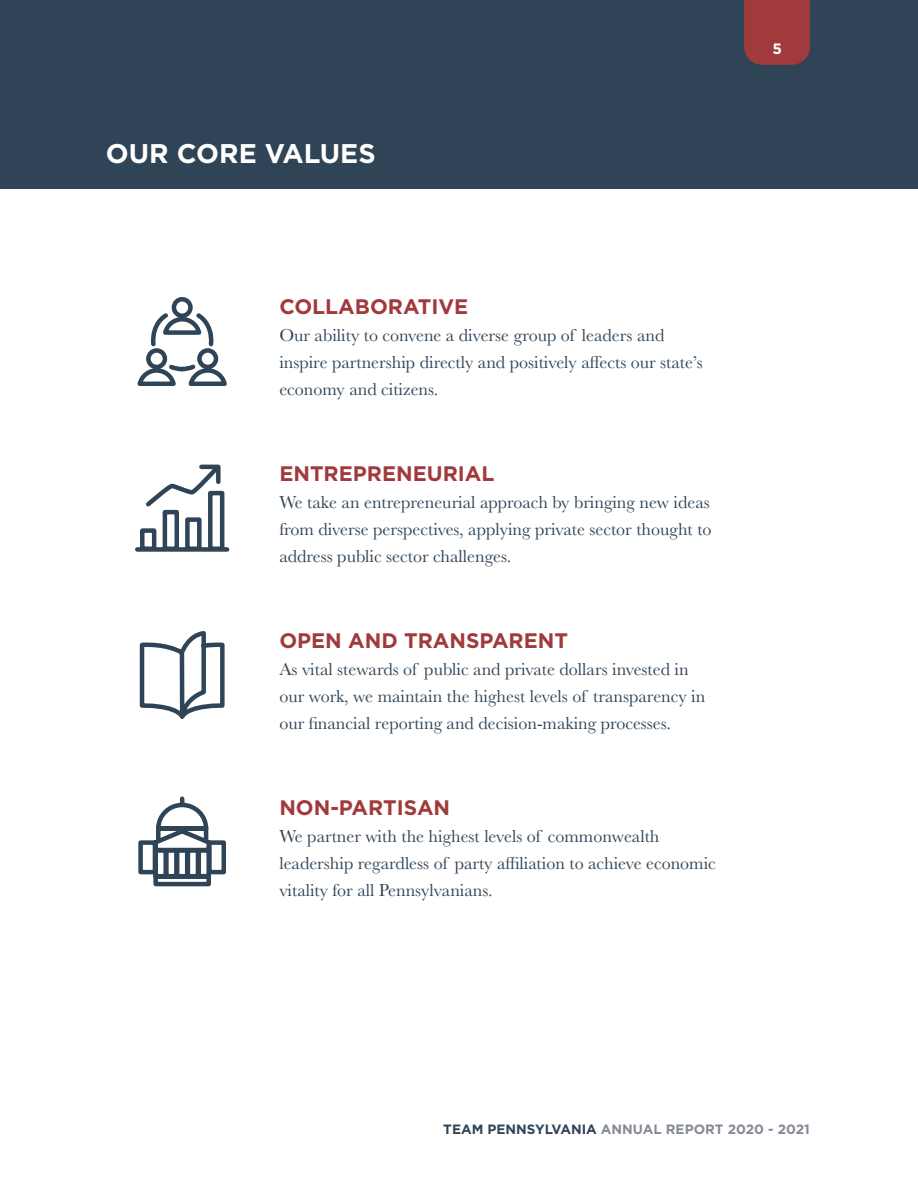
<style>
.page{position:relative;width:918px;height:1188px;background:#fff}
.page>*{position:absolute;margin:0;border:0;box-sizing:border-box;transform-origin:0 0}
.t1{font:700 27px "Gotham";color:#fff}
.t2{font:700 21px "Gotham";color:#a03a3c}
.t3{font:18px/27px "Baskerville";color:#2f4456}
.t4{font:700 15px "Gotham";color:#fff}
.t5{font:700 13.5px "Gotham";color:#858996}
.s1{color:#2f4456}
</style>
<div class="page">
<div style="left:0;top:0;width:918px;height:189px;background:#2f4456"></div>
<div style="left:744px;top:0;width:66px;height:65px;background:#a03a3c"></div>
<svg style="left:137px;top:297px;width:90px;height:89px"></svg>
<svg style="left:135px;top:464px;width:95px;height:88px"></svg>
<svg style="left:139px;top:631px;width:86px;height:88px"></svg>
<svg style="left:138px;top:796px;width:88px;height:91px"></svg>
<p class="t1" style="left:106px;top:136px;width:271px">OUR CORE VALUES</p>
<p class="t2" style="left:279px;top:292px;width:190px">COLLABORATIVE</p>
<p class="t3" style="left:279px;top:322px;width:425px">Our ability to convene a diverse group of leaders and inspire partnership directly and positively affects our state’s economy and citizens.</p>
<p class="t2" style="left:279px;top:459px;width:217px">ENTREPRENEURIAL</p>
<p class="t3" style="left:279px;top:489px;width:434px;text-align:justify">We take an entrepreneurial approach by bringing new ideas from diverse perspectives, applying private sector thought to address public sector challenges.</p>
<p class="t2" style="left:279px;top:626px;width:290px">OPEN AND TRANSPARENT</p>
<p class="t3" style="left:279px;top:656px;width:427px">As vital stewards of public and private dollars invested in our work, we maintain the highest levels of transparency in our financial reporting and decision-making processes.</p>
<p class="t2" style="left:279px;top:793px;width:172px">NON-PARTISAN</p>
<p class="t3" style="left:279px;top:823px;width:438px">We partner with the highest levels of commonwealth leadership regardless of party affiliation to achieve economic vitality for all Pennsylvanians.</p>
<p class="t4" style="left:772px;top:39px;width:11px">5</p>
<p class="t5" style="left:443px;top:1120px;width:368px"><span class="s1">TEAM PENNSYLVANIA</span> ANNUAL REPORT 2020 - 2021</p>
</div>
